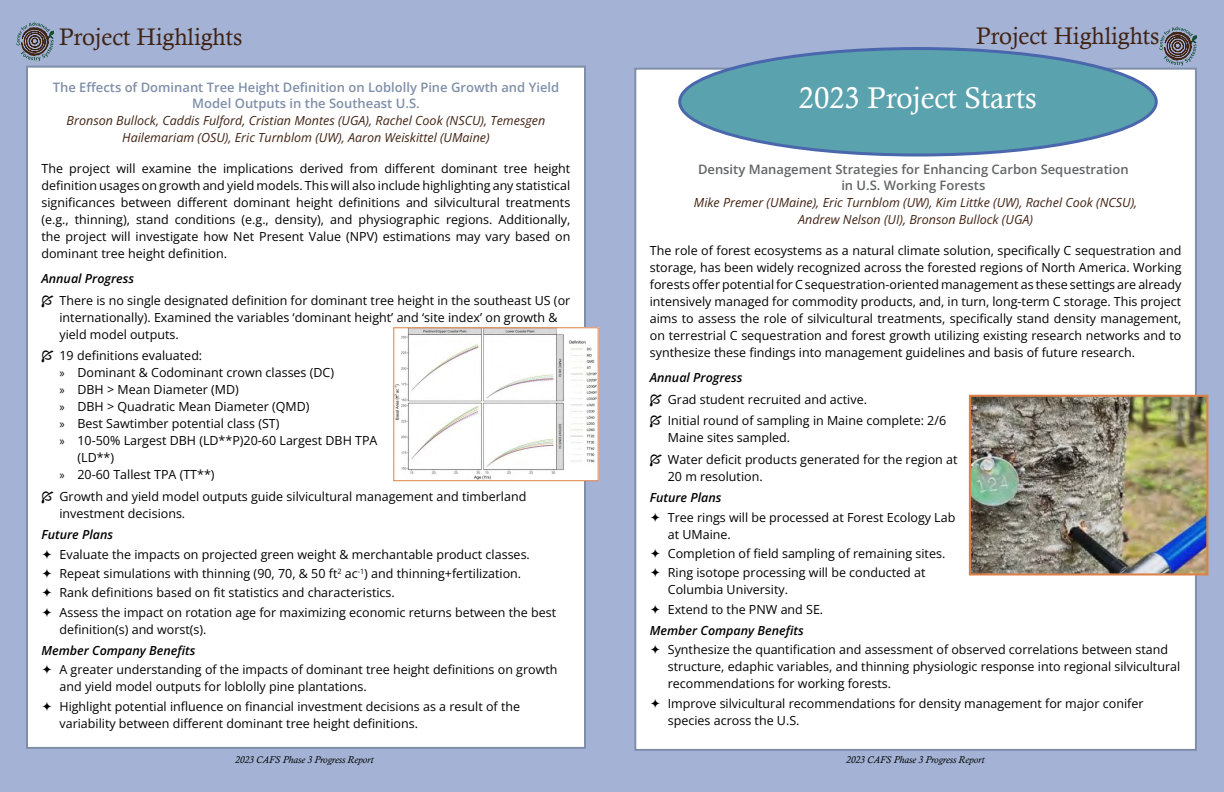
<style>
.page{position:relative;width:1224px;height:792px;background:#a4b3d5}
.page>*{position:absolute;margin:0;border:0;box-sizing:border-box;transform-origin:0 0}
.t1{font:30px "Calisto";color:#fff}
.t2{font:24px "Calisto";color:#412313}
.t3{font:600 13px/16px "Open Sans";color:#7f8fa9;text-align:center}
.t4{font:600 13px/16px "Open Sans";color:#636466;text-align:center}
.t5{font:12.5px/17px "Open Sans";color:#000}
.t6{font:italic 12.5px/17px "Open Sans";color:#412313;text-align:center}
.t7{font:italic 600 12.5px/21.5px "Open Sans";color:#000}
.t8{font:italic 10px "Calisto";color:#000}
.s1{font-family:"Myriad Pro"}
.s2{font-weight:400;font-style:normal}
</style>
<div class="page">
<div style="left:27px;top:67px;width:558px;height:681px;background:#fff"></div>
<svg style="left:16px;top:22px;width:38px;height:39px"></svg>
<img style="left:395px;top:329px;width:202px;height:150px">
<div style="left:393px;top:327px;width:206px;height:154px;border:1px solid #dd8047"></div>
<svg style="left:1159px;top:26px;width:38px;height:40px"></svg>
<div style="left:635px;top:69px;width:561px;height:681px;background:#fff"></div>
<div style="left:680px;top:49px;width:476px;height:106px;background:#5aa2ae;border-radius:50%"></div>
<div style="left:678px;top:47px;width:480px;height:110px;border:3px solid #4a66ac;border-radius:50%"></div>
<img style="left:972px;top:398px;width:233px;height:175px">
<div style="left:969px;top:395px;width:239px;height:181px;border:2px solid #dd8047"></div>
<h2 class="t2" style="left:59px;top:23px;width:185px">Project Highlights</h2>
<h2 class="t2" style="left:976px;top:21px;width:185px">Project Highlights</h2>
<p class="t3" style="left:53px;top:79px;width:508px">The Effects of Dominant Tree Height Definition on Loblolly Pine Growth and Yield<br>Model Outputs in the Southeast U.S.</p>
<p class="t6" style="left:67px;top:112px;width:480px">Bronson Bullock, Caddis Fulford, Cristian Montes (UGA), Rachel Cook (NSCU), Temesgen<br>Hailemariam (OSU), Eric Turnblom (UW), Aaron Weiskittel (UMaine)</p>
<p class="t5" style="left:41px;top:160px;width:530px;text-align:justify">The project will examine the implications derived from different dominant tree height definition usages on growth and yield models. This will also include highlighting any statistical significances between different dominant height definitions and silvicultural treatments (e.g., thinning), stand conditions (e.g., density), and physiographic regions. Additionally, the project will investigate how Net Present Value (NPV) estimations may vary based on dominant tree height definition.</p>
<p class="t7" style="left:41px;top:268px;width:94px">Annual Progress</p>
<p class="t5" style="left:59px;top:291px;width:512px">There is no single designated definition for dominant tree height in the southeast US (or internationally). Examined the variables ‘dominant height’ and ‘site index’ on growth &amp; yield model outputs.</p>
<p class="t5" style="left:59px;top:347px;width:144px">19 definitions evaluated:</p>
<p class="t5" style="left:59px;top:364px;width:276px"><span class="s1">»</span> Dominant &amp; Codominant crown classes (DC)</p>
<p class="t5" style="left:59px;top:381px;width:181px"><span class="s1">»</span> DBH &gt; Mean Diameter (MD)</p>
<p class="t5" style="left:59px;top:398px;width:252px"><span class="s1">»</span> DBH &gt; Quadratic Mean Diameter (QMD)</p>
<p class="t5" style="left:59px;top:415px;width:222px"><span class="s1">»</span> Best Sawtimber potential class (ST)</p>
<p class="t5" style="left:59px;top:432px;width:320px"><span class="s1">»</span> 10-50% Largest DBH (LD**P)20-60 Largest DBH TPA</p>
<p class="t5" style="left:77px;top:449px;width:38px">(LD**)</p>
<p class="t5" style="left:59px;top:466px;width:157px"><span class="s1">»</span> 20-60 Tallest TPA (TT**)</p>
<p class="t5" style="left:59px;top:487px;width:468px">Growth and yield model outputs guide silvicultural management and timberland investment decisions.</p>
<p class="t7" style="left:41px;top:524px;width:73px">Future Plans</p>
<p class="t5" style="left:41px;top:545px;width:490px">➢ Evaluate the impacts on projected green weight &amp; merchantable product classes.</p>
<p class="t5" style="left:42px;top:565px;width:481px">➢ Repeat simulations with thinning (90, 70, &amp; 50 ft<sup>2</sup> ac<sup>-1</sup>) and thinning+fertilization.</p>
<p class="t5" style="left:42px;top:584px;width:355px">➢ Rank definitions based on fit statistics and characteristics.</p>
<p class="t5" style="left:60px;top:603px;width:498px;text-indent:-18px">➢ Assess the impact on rotation age for maximizing economic returns between the best definition(s) and worst(s).</p>
<p class="t7" style="left:42px;top:639px;width:155px">Member Company Benefits</p>
<p class="t5" style="left:60px;top:661px;width:500px;text-indent:-18px">➢ A greater understanding of the impacts of dominant tree height definitions on growth and yield model outputs for loblolly pine plantations.</p>
<p class="t5" style="left:60px;top:697px;width:462px;text-indent:-18px">➢ Highlight potential influence on financial investment decisions as a result of the variability between different dominant tree height definitions.</p>
<h1 class="t1" style="left:799px;top:81px;width:240px">2023 Project Starts</h1>
<p class="t4" style="left:698px;top:161px;width:432px">Density Management Strategies for Enhancing Carbon Sequestration in U.S. Working Forests</p>
<p class="t6" style="left:694px;top:194px;width:445px">Mike Premer (UMaine), Eric Turnblom (UW), Kim Littke (UW), Rachel Cook (NCSU),<br>Andrew Nelson (UI), Bronson Bullock (UGA)</p>
<p class="t5" style="left:650px;top:242px;width:533px;text-align:justify">The role of forest ecosystems as a natural climate solution, specifically C sequestration and storage, has been widely recognized across the forested regions of North America. Working forests offer potential for C sequestration-oriented management as these settings are already intensively managed for commodity products, and, in turn, long-term C storage. This project aims to assess the role of silvicultural treatments, specifically stand density management, on terrestrial C sequestration and forest growth utilizing existing research networks and to synthesize these findings into management guidelines and basis of future research.</p>
<p class="t7" style="left:650px;top:367px;width:94px">Annual Progress</p>
<p class="t5" style="left:668px;top:388px;width:280px;line-height:21.5px">Grad student recruited and active.<br>Initial round of sampling in Maine complete: 2/6</p>
<p class="t5" style="left:668px;top:427px;width:291px;line-height:21.5px">Maine sites sampled.<br>Water deficit products generated for the region at</p>
<p class="t5" style="left:668px;top:467px;width:96px">20 m resolution.</p>
<p class="t7" style="left:650px;top:487px;width:73px">Future Plans</p>
<p class="t5" style="left:668px;top:508px;width:289px;text-indent:-18px">➢ Tree rings will be processed at Forest Ecology Lab at UMaine.</p>
<p class="t5" style="left:650px;top:545px;width:297px">➢ Completion of field sampling of remaining sites.</p>
<p class="t5" style="left:668px;top:564px;width:259px;text-indent:-18px">➢ Ring isotope processing will be conducted at<br>Columbia University.</p>
<p class="t7" style="left:650px;top:598px;width:175px">➢ <span class="s2">Extend to the PNW and SE.<br></span>Member Company Benefits</p>
<p class="t5" style="left:668px;top:641px;width:514px;text-indent:-18px">➢ Synthesize the quantification and assessment of observed correlations between stand structure, edaphic variables, and thinning physiologic response into regional silvicultural recommendations for working forests.</p>
<p class="t5" style="left:668px;top:694px;width:477px;text-indent:-18px">➢ Improve silvicultural recommendations for density management for major conifer species across the U.S.</p>
<p class="t8" style="left:235px;top:754px;width:140px">2023 CAFS Phase 3 Progress Report</p>
<p class="t8" style="left:846px;top:754px;width:140px">2023 CAFS Phase 3 Progress Report</p>
</div>
